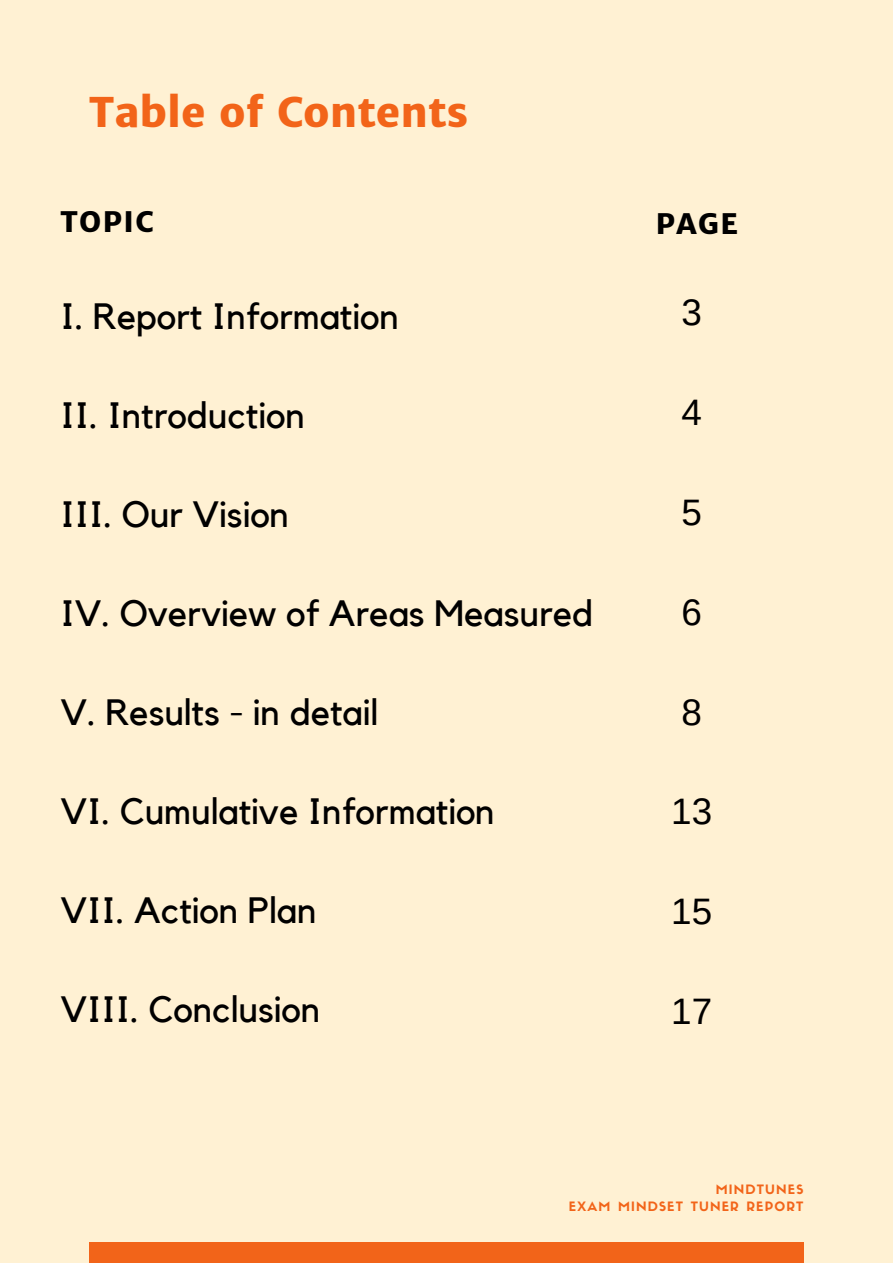
<style>
.page{position:relative;width:893px;height:1264px;background:#fff}
.page>*{position:absolute;margin:0;border:0;box-sizing:border-box;transform-origin:0 0}
.t1{font:800 40.95px "Merriweather Sans";color:#f26419}
.t2{font:36.75px "Arimo";color:#000}
.t3{font:36.45px "Kollektif";color:#000}
.t4{font:800 28.35px "Merriweather Sans";letter-spacing:.055em;color:#000}
.t5{font:12.75px "Sifonn Basic";letter-spacing:.09em;color:#f26419}
</style>
<div class="page">
<div style="left:0;top:0;width:892px;height:1262px;background:#fff1d3"></div>
<div style="left:89px;top:1242px;width:714px;height:20px;background:#f26419"></div>
<p class="t1" style="left:89px;top:86px;width:380px">Table of Contents</p>
<p class="t4" style="left:60px;top:204px;width:95px">TOPIC</p>
<p class="t4" style="left:655px;top:206px;width:84px">PAGE</p>
<p class="t3" style="left:60px;top:300px;width:340px">I. Report Information</p>
<p class="t2" style="left:681px;top:292px;width:22px">3</p>
<p class="t3" style="left:60px;top:399px;width:246px">II. Introduction</p>
<p class="t2" style="left:681px;top:392px;width:22px">4</p>
<p class="t3" style="left:60px;top:497px;width:230px">III. Our Vision</p>
<p class="t2" style="left:681px;top:491px;width:22px">5</p>
<p class="t3" style="left:60px;top:596px;width:534px">IV. Overview of Areas Measured</p>
<p class="t2" style="left:681px;top:591px;width:22px">6</p>
<p class="t3" style="left:60px;top:695px;width:319px">V. Results - in detail</p>
<p class="t2" style="left:681px;top:691px;width:22px">8</p>
<p class="t3" style="left:60px;top:794px;width:436px">VI. Cumulative Information</p>
<p class="t2" style="left:671px;top:791px;width:42px">13</p>
<p class="t3" style="left:60px;top:893px;width:257px">VII. Action Plan</p>
<p class="t2" style="left:671px;top:890px;width:42px">15</p>
<p class="t3" style="left:60px;top:992px;width:261px">VIII. Conclusion</p>
<p class="t2" style="left:671px;top:990px;width:42px">17</p>
<p class="t5" style="left:715px;top:1184px;width:89px">MINDTUNES</p>
<p class="t5" style="left:569px;top:1201px;width:236px">EXAM MINDSET TUNER REPORT</p>
</div>
